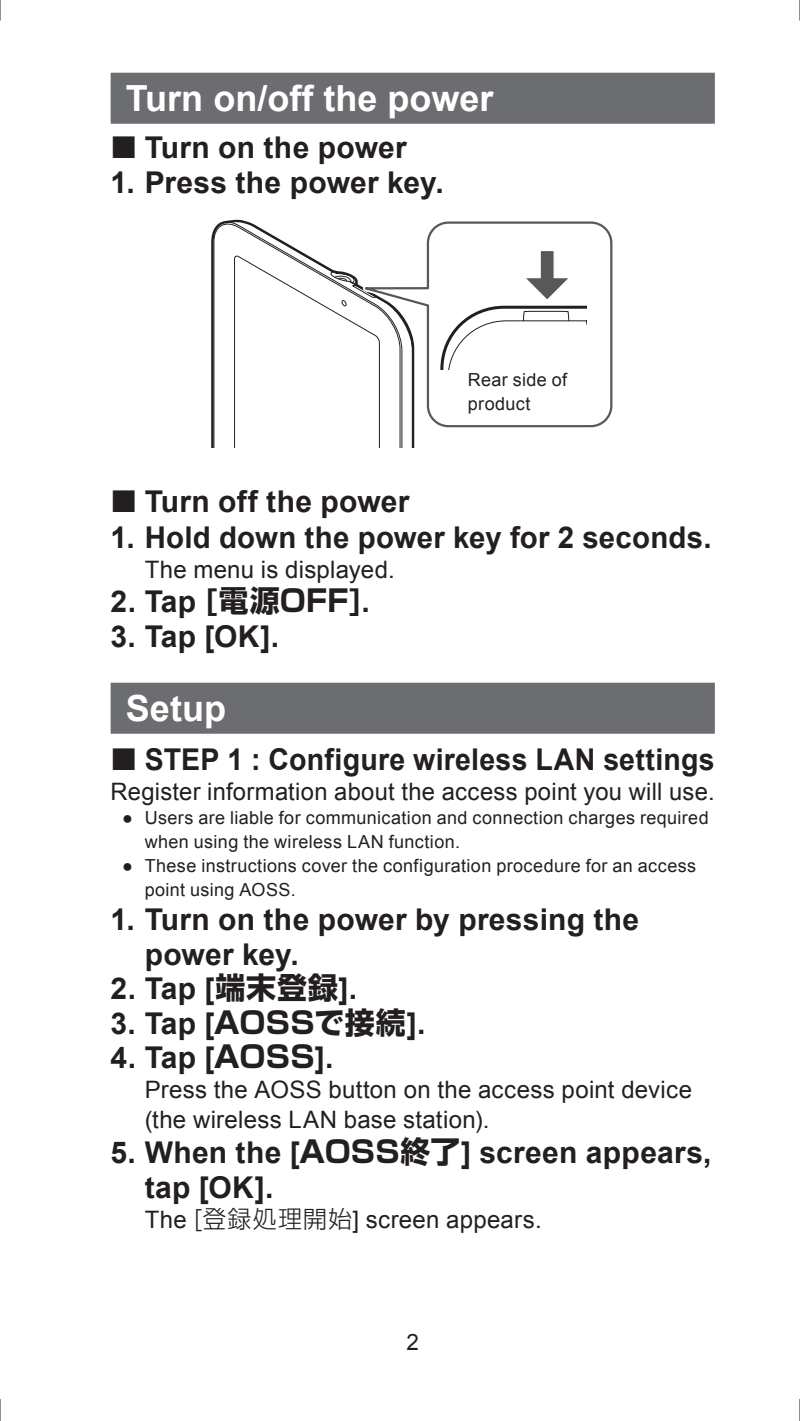
<style>
.page{position:relative;width:800px;height:1421px;background:#fff}
.page>*{position:absolute;margin:0;border:0;box-sizing:border-box;transform-origin:0 0}
.t1{font:700 36px "Arial";color:#fff}
.t2{font:700 30px/34.5px "Arial";letter-spacing:.01em;color:#231f20}
.t3{font:700 30px "Arial";letter-spacing:.01em;color:#231f20;scale:.95 1}
.t4{font:30px "Shin Go Pro Bold 90 msp RKSJ H";letter-spacing:.01em;color:#231f20}
.t5{font:24px/30px "Arial";letter-spacing:.01em;color:#231f20}
.t6{font:22.5px "Arial";color:#231f20}
.t7{font:18px/24px "Arial";letter-spacing:.02em;color:#231f20}
.s1{font-family:"Arial";font-weight:700}
.s2{font-family:"Shin Go Pro Bold 90 msp RKSJ H";font-weight:400}
.s3{font-family:"Shin Go Pro Light 90 msp RKSJ H"}
</style>
<div class="page">
<div style="left:111px;top:73px;width:603px;height:51px;background:#6c6d70"></div>
<div style="left:111px;top:682px;width:603px;height:51px;background:#6c6d70"></div>
<svg style="left:212px;top:219px;width:201px;height:228px"></svg>
<svg style="left:322px;top:219px;width:93px;height:213px"></svg>
<svg style="left:349px;top:220px;width:264px;height:208px"></svg>
<svg style="left:439px;top:249px;width:147px;height:121px"></svg>
<svg style="left:0;top:0;width:1px;height:21px"></svg>
<svg style="left:0;top:1399px;width:1px;height:22px"></svg>
<svg style="left:799px;top:0;width:1px;height:21px"></svg>
<svg style="left:799px;top:1399px;width:1px;height:22px"></svg>
<p class="t1" style="left:126px;top:78px;width:369px">Turn on/off the power</p>
<p class="t2" style="left:145px;top:131px;width:263px">Turn on the power</p>
<p class="t2" style="left:111px;top:165px;width:334px">1. Press the power key.</p>
<p class="t7" style="left:468px;top:367px;width:101px">Rear side of product</p>
<p class="t2" style="left:145px;top:484px;width:266px">Turn off the power</p>
<p class="t2" style="left:111px;top:520px;width:602px">1. Hold down the power key for 2 seconds.</p>
<p class="t5" style="left:145px;top:554px;width:251px">The menu is displayed.</p>
<p class="t4" style="left:111px;top:589px;width:261px"><span class="s1">2. Tap</span> [電源OFF]<span class="s1">.</span></p>
<p class="t2" style="left:111px;top:619px;width:170px">3. Tap [OK].</p>
<p class="t1" style="left:126px;top:688px;width:102px">Setup</p>
<p class="t3" style="left:145px;top:742px;width:601px">STEP 1 : Configure wireless LAN settings</p>
<p class="t5" style="left:111px;top:776px;width:605px">Register information about the access point you will use.</p>
<p class="t7" style="left:145px;top:805px;width:565px;text-indent:-22px">● Users are liable for communication and connection charges required when using the wireless LAN function.</p>
<p class="t7" style="left:145px;top:853px;width:553px;text-indent:-22px">● These instructions cover the configuration procedure for an access point using AOSS.</p>
<p class="t2" style="left:145px;top:902px;width:496px;text-indent:-34px">1. Turn on the power by pressing the power key.</p>
<p class="t2" style="left:111px;top:971px;width:248px">2. Tap [<span class="s2">端末登録</span>].</p>
<p class="t2" style="left:111px;top:1006px;width:316px">3. Tap [<span class="s2">AOSSで接続</span>].</p>
<p class="t2" style="left:111px;top:1040px;width:224px">4. Tap [<span class="s2">AOSS</span>].</p>
<p class="t5" style="left:145px;top:1075px;width:548px">Press the AOSS button on the access point device (the wireless LAN base station).</p>
<p class="t2" style="left:145px;top:1135px;width:568px;text-indent:-34px">5. When the [<span class="s2">AOSS終了</span>] screen appears, tap [OK].</p>
<p class="t5" style="left:145px;top:1204px;width:398px">The <span class="s3">[登録処理開始</span>] screen appears.</p>
<p class="t6" style="left:406px;top:1329px;width:14px">2</p>
</div>
